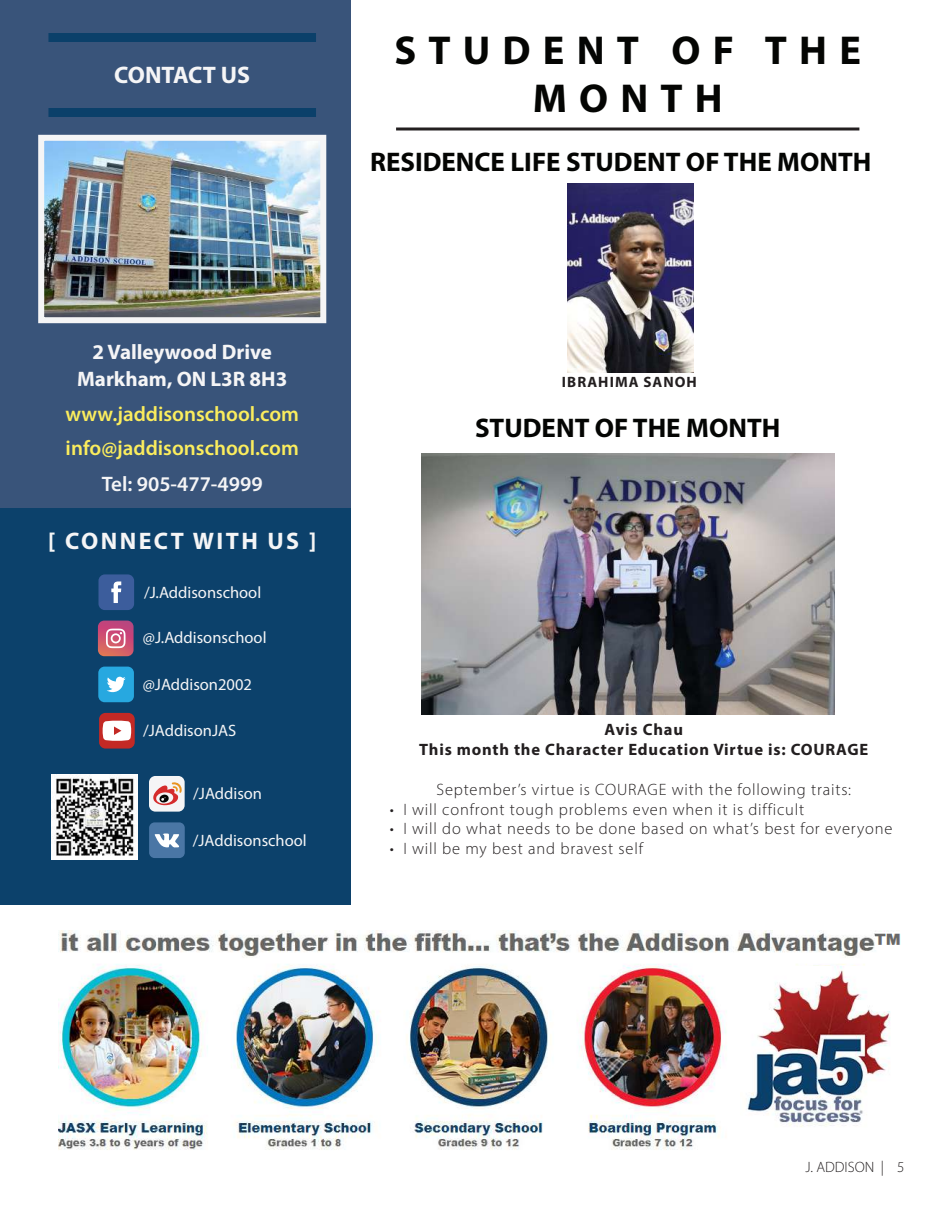
<style>
.page{position:relative;width:945px;height:1215px;background:#fff}
.page>*{position:absolute;margin:0;border:0;box-sizing:border-box;transform-origin:0 0}
.t1{font:700 40.5px/48.6px "Myriad Pro";letter-spacing:.3em;color:#040503;text-align:center}
.t2{font:700 27px "Myriad Pro";color:#040503}
.t3{font:700 24px "Myriad Pro";letter-spacing:.1em;color:#f5f5f6}
.t4{font:700 24px "Myriad Pro";color:#f5f5f6}
.t5{font:600 21px/34.5px "Myriad Pro";color:#fbed5d}
.t6{font:700 21px/27.6px "Myriad Pro";color:#f5f5f6;text-align:center}
.t7{font:600 21px "Myriad Pro";color:#f5f5f6}
.t8{font:300 16.5px "Myriad Pro";letter-spacing:.05em;color:#231f20}
.t9{font:16.5px "Myriad Pro";color:#f5f5f6}
.t10{font:700 16.5px/19.8px "Myriad Pro";letter-spacing:.05em;color:#231f20;text-align:center}
.t11{font:700 15px "Myriad Pro";letter-spacing:.07em;color:#231f20}
.t12{font:300 15px "Myriad Pro";color:#231f20}
</style>
<div class="page">
<hr style="left:396px;top:128px;width:463px;height:2px;background:#231f20">
<img style="left:568px;top:183px;width:125px;height:190px">
<img style="left:421px;top:454px;width:413px;height:260px">
<div style="left:0;top:0;width:351px;height:890px;background:#39547a"></div>
<img style="left:45px;top:142px;width:274px;height:174px">
<div style="left:38px;top:135px;width:288px;height:188px;border:6px solid #f5f5f6"></div>
<div style="left:48px;top:33px;width:268px;height:9px;background:#0b406a"></div>
<div style="left:48px;top:108px;width:268px;height:9px;background:#0b406a"></div>
<img style="left:58px;top:930px;width:831px;height:220px">
<img style="left:740px;top:966px;width:150px;height:184px">
<img style="left:876px;top:933px;width:25px;height:17px">
<div style="left:877px;top:947px;width:18px;height:14px;background:#fff"></div>
<div style="left:0;top:508px;width:351px;height:396px;background:#0c416b"></div>
<div style="left:98px;top:667px;width:36px;height:35px;background:#27a8e0;border-radius:6px"></div>
<svg style="left:107px;top:677px;width:19px;height:15px"></svg>
<div style="left:98px;top:574px;width:36px;height:36px;background:#3c5d9c;border-radius:6px"></div>
<svg style="left:111px;top:581px;width:10px;height:22px"></svg>
<svg style="left:98px;top:621px;width:36px;height:35px"></svg>
<div style="left:99px;top:713px;width:36px;height:36px;background:#c32925;border-radius:6px"></div>
<svg style="left:103px;top:721px;width:28px;height:20px"></svg>
<div style="left:149px;top:776px;width:36px;height:36px;background:#f5f5f6;border-radius:6px"></div>
<svg style="left:153px;top:782px;width:29px;height:24px"></svg>
<img style="left:52px;top:775px;width:85px;height:85px">
<div style="left:149px;top:822px;width:36px;height:36px;background:#4a76a5;border-radius:5px"></div>
<svg style="left:155px;top:834px;width:24px;height:14px"></svg>
<h3 class="t4" style="left:114px;top:59px;width:137px">CONTACT US</h3>
<h1 class="t1" style="left:395px;top:25px;width:468px">STUDENT OF THE<br>MONTH</h1>
<h2 class="t2" style="left:370px;top:144px;width:503px">RESIDENCE LIFE STUDENT OF THE MONTH</h2>
<p class="t6" style="left:77px;top:337px;width:212px">2 Valleywood Drive<br>Markham, ON L3R 8H3</p>
<p class="t5" style="left:65px;top:396px;width:235px">www.jaddisonschool.com info@jaddisonschool.com</p>
<p class="t7" style="left:102px;top:470px;width:162px">Tel: 905-477-4999</p>
<h3 class="t3" style="left:48px;top:525px;width:270px">[ CONNECT WITH US ]</h3>
<p class="t9" style="left:144px;top:582px;width:119px">/J.Addisonschool</p>
<p class="t9" style="left:143px;top:628px;width:125px">@J.Addisonschool</p>
<p class="t9" style="left:143px;top:674px;width:111px">@JAddison2002</p>
<p class="t9" style="left:143px;top:720px;width:95px">/JAddisonJAS</p>
<p class="t9" style="left:193px;top:783px;width:70px">/JAddison</p>
<p class="t9" style="left:193px;top:830px;width:115px">/JAddisonschool</p>
<p class="t11" style="left:562px;top:372px;width:137px">IBRAHIMA SANOH</p>
<h2 class="t2" style="left:475px;top:411px;width:307px">STUDENT OF THE MONTH</h2>
<p class="t10" style="left:419px;top:719px;width:451px">Avis Chau<br>This month the Character Education Virtue is: COURAGE</p>
<p class="t8" style="left:436px;top:779px;width:416px">September’s virtue is COURAGE with the following traits:</p>
<p class="t8" style="left:390px;top:799px;width:416px">• I will confront tough problems even when it is difficult</p>
<p class="t8" style="left:390px;top:819px;width:504px">• I will do what needs to be done based on what’s best for everyone</p>
<p class="t8" style="left:390px;top:839px;width:255px">• I will be my best and bravest self</p>
<p class="t12" style="left:806px;top:1158px;width:100px">J. ADDISON | 5</p>
</div>
